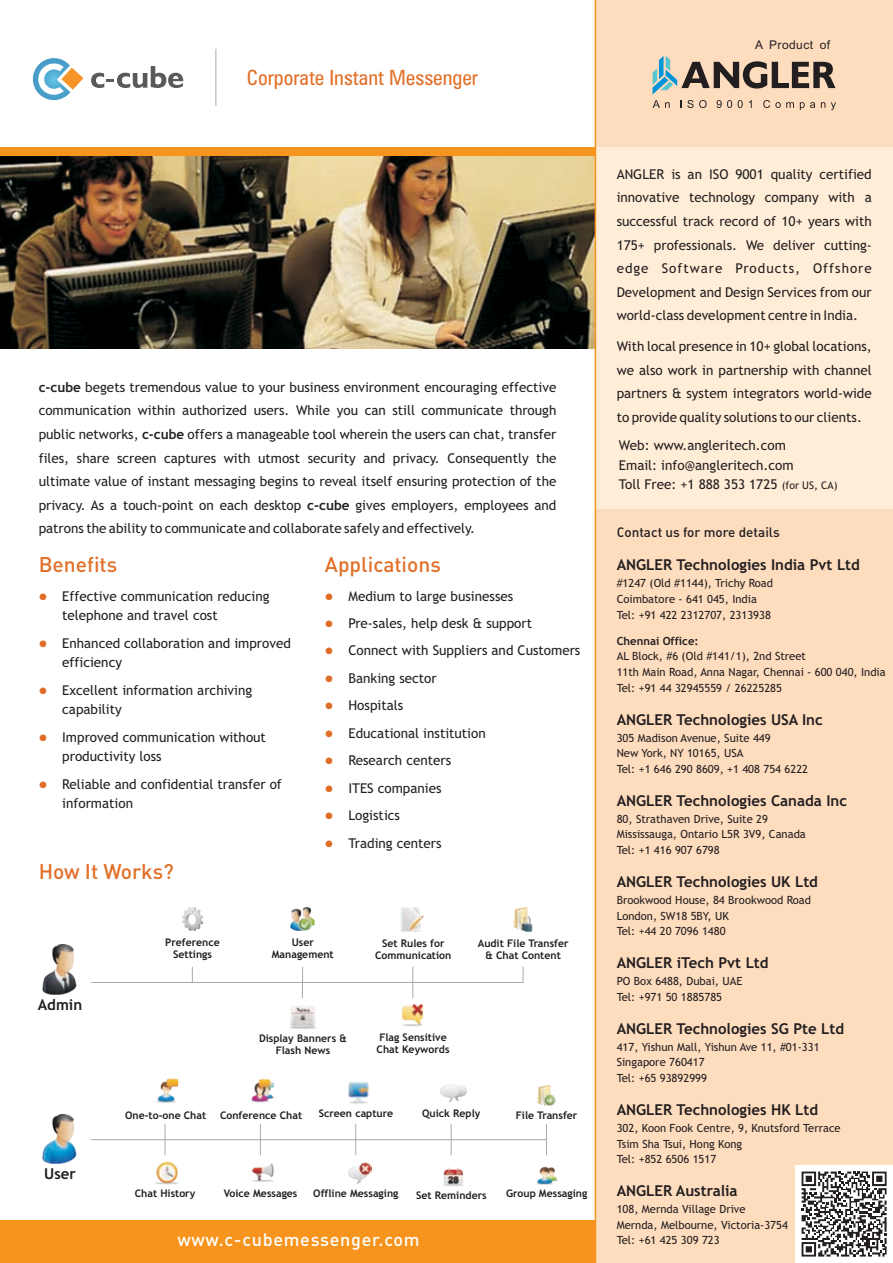
<style>
.page{position:relative;width:893px;height:1263px;background:#fff}
.page>*{position:absolute;margin:0;border:0;box-sizing:border-box;transform-origin:0 0}
.t1{font:21px "DIN Medium Alternate";color:#e17029}
.t2{font:condensed 21px "Zurich BT";color:#e17029}
.t3{font:500 18px "DIN";letter-spacing:.04em;color:#fff}
.t4{font:700 15px "Trebuchet MS";color:#231f20}
.t5{font:13.5px/23.5px "Trebuchet MS";color:#231f20}
.t6{font:13.5px "DIN Medium Alternate";color:#231f20}
.t7{font:12px "Arial";letter-spacing:.04em;color:#231f20}
.t8{font:11.55px "Wingdings";color:#df6d27}
.t9{font:11.25px/15.8px "Trebuchet MS";color:#231f20}
.t10{font:700 11.25px "Trebuchet MS";color:#231f20}
.t11{font:700 10.5px/12.1px "Trebuchet MS";color:#231f20;text-align:center}
.s1{font-weight:700}
.s2{font-size:10.5px}
</style>
<div class="page">
<div style="left:595px;top:0;width:298px;height:1263px;background:#fedcbe"></div>
<div style="left:795px;top:1165px;width:98px;height:98px;background:#fff"></div>
<svg style="left:801px;top:1171px;width:86px;height:86px"></svg>
<img style="left:0;top:156px;width:595px;height:193px">
<div style="left:0;top:147px;width:595px;height:9px;background:#f7941d"></div>
<div style="left:595px;top:147px;width:298px;height:362px;background:#ffedd7"></div>
<div style="left:0;top:1220px;width:595px;height:43px;background:#f7941d"></div>
<hr style="left:216px;top:49px;width:1px;height:57px;background:#a7a9ac">
<hr style="left:595px;top:0;width:1px;height:1263px;background:#f7941d">
<svg style="left:33px;top:58px;width:50px;height:42px"></svg>
<svg style="left:91px;top:66px;width:92px;height:22px"></svg>
<img style="left:537px;top:1166px;width:21px;height:19px">
<img style="left:443px;top:1167px;width:21px;height:19px">
<img style="left:348px;top:1162px;width:24px;height:22px">
<img style="left:251px;top:1163px;width:23px;height:19px">
<img style="left:155px;top:1161px;width:24px;height:24px">
<img style="left:42px;top:944px;width:35px;height:50px">
<img style="left:182px;top:907px;width:21px;height:24px">
<img style="left:291px;top:907px;width:23px;height:24px">
<img style="left:401px;top:908px;width:24px;height:24px">
<img style="left:513px;top:908px;width:20px;height:23px">
<img style="left:289px;top:1006px;width:28px;height:23px">
<img style="left:401px;top:1003px;width:23px;height:23px">
<hr style="left:91px;top:982px;width:432px;height:1px;background:#a7a9ac">
<svg style="left:523px;top:967px;width:1px;height:15px"></svg>
<svg style="left:192px;top:967px;width:1px;height:15px"></svg>
<img style="left:156px;top:1078px;width:23px;height:25px">
<img style="left:251px;top:1078px;width:24px;height:25px">
<img style="left:348px;top:1082px;width:22px;height:22px">
<img style="left:440px;top:1085px;width:26px;height:17px">
<img style="left:537px;top:1085px;width:19px;height:21px">
<hr style="left:91px;top:1139px;width:456px;height:1px;background:#a7a9ac">
<svg style="left:412px;top:967px;width:1px;height:31px"></svg>
<svg style="left:302px;top:967px;width:1px;height:31px"></svg>
<img style="left:42px;top:1114px;width:35px;height:50px">
<svg style="left:546px;top:1124px;width:1px;height:31px"></svg>
<svg style="left:451px;top:1124px;width:1px;height:31px"></svg>
<svg style="left:355px;top:1124px;width:1px;height:31px"></svg>
<svg style="left:260px;top:1124px;width:1px;height:31px"></svg>
<svg style="left:165px;top:1124px;width:1px;height:31px"></svg>
<svg style="left:652px;top:56px;width:184px;height:54px"></svg>
<h1 class="t2" style="left:247px;top:69px;width:233px">Corporate Instant Messenger</h1>
<p class="t7" style="left:755px;top:40px;width:76px">A Product of</p>
<p class="t5" style="left:39px;top:377px;width:519px;text-align:justify"><span class="s1">c-cube</span> begets tremendous value to your business environment encouraging effective communication within authorized users. While you can still communicate through public networks, <span class="s1">c-cube</span> offers a manageable tool wherein the users can chat, transfer files, share screen captures with utmost security and privacy. Consequently the ultimate value of instant messaging begins to reveal itself ensuring protection of the privacy. As a touch-point on each desktop <span class="s1">c-cube</span> gives employers, employees and patrons the ability to communicate and collaborate safely and effectively.</p>
<h1 class="t1" style="left:39px;top:557px;width:80px">Benefits</h1>
<p class="t8" style="left:39px;top:592px;width:10px">●</p>
<p class="t5" style="left:62px;top:587px;width:209px;line-height:19.6px">Effective communication reducing telephone and travel cost</p>
<p class="t5" style="left:62px;top:634px;width:230px;line-height:19.6px">Enhanced collaboration and improved efficiency</p>
<p class="t5" style="left:62px;top:681px;width:191px;line-height:19.6px">Excellent information archiving capability</p>
<p class="t5" style="left:62px;top:728px;width:205px;line-height:19.6px">Improved communication without productivity loss</p>
<p class="t5" style="left:62px;top:775px;width:221px;line-height:19.6px">Reliable and confidential transfer of information</p>
<p class="t8" style="left:39px;top:639px;width:10px">●</p>
<p class="t8" style="left:39px;top:686px;width:10px">●</p>
<p class="t8" style="left:39px;top:733px;width:10px">●</p>
<p class="t8" style="left:39px;top:780px;width:10px">●</p>
<h1 class="t1" style="left:39px;top:863px;width:137px">How It Works?</h1>
<h1 class="t1" style="left:325px;top:557px;width:117px">Applications</h1>
<p class="t8" style="left:325px;top:592px;width:10px">●</p>
<p class="t8" style="left:325px;top:619px;width:10px">●</p>
<p class="t8" style="left:325px;top:647px;width:10px">●</p>
<p class="t8" style="left:325px;top:674px;width:10px">●</p>
<p class="t8" style="left:325px;top:701px;width:10px">●</p>
<p class="t8" style="left:325px;top:729px;width:10px">●</p>
<p class="t8" style="left:325px;top:756px;width:10px">●</p>
<p class="t8" style="left:325px;top:784px;width:10px">●</p>
<p class="t8" style="left:325px;top:811px;width:10px">●</p>
<p class="t8" style="left:325px;top:839px;width:10px">●</p>
<p class="t5" style="left:348px;top:583px;width:233px;line-height:27.5px">Medium to large businesses<br>Pre-sales, help desk &amp; support<br>Connect with Suppliers and Customers<br>Banking sector<br>Hospitals<br>Educational institution<br>Research centers<br>ITES companies<br>Logistics<br>Trading centers</p>
<p class="t4" style="left:38px;top:999px;width:46px">Admin</p>
<p class="t4" style="left:44px;top:1167px;width:33px">User</p>
<p class="t11" style="left:165px;top:937px;width:56px">Preference<br>Settings</p>
<p class="t11" style="left:272px;top:937px;width:63px">User<br>Management</p>
<p class="t11" style="left:375px;top:938px;width:78px">Set Rules for<br>Communication</p>
<p class="t11" style="left:478px;top:938px;width:93px">Audit File Transfer &amp; Chat Content</p>
<p class="t11" style="left:259px;top:1033px;width:89px">Display Banners &amp;<br>Flash News</p>
<p class="t11" style="left:377px;top:1032px;width:74px;text-align:left">Flag Sensitive<br>Chat Keywords</p>
<p class="t11" style="left:125px;top:1110px;width:83px">One-to-one Chat</p>
<p class="t11" style="left:220px;top:1110px;width:84px">Conference Chat</p>
<p class="t11" style="left:319px;top:1108px;width:76px">Screen capture</p>
<p class="t11" style="left:422px;top:1108px;width:60px">Quick Reply</p>
<p class="t11" style="left:516px;top:1110px;width:63px">File Transfer</p>
<p class="t11" style="left:135px;top:1188px;width:62px">Chat History</p>
<p class="t11" style="left:224px;top:1188px;width:75px">Voice Messages</p>
<p class="t11" style="left:313px;top:1188px;width:87px">Offline Messaging</p>
<p class="t11" style="left:416px;top:1190px;width:72px">Set Reminders</p>
<p class="t11" style="left:506px;top:1188px;width:83px">Group Messaging</p>
<h2 class="t3" style="left:177px;top:1233px;width:244px">www.c-cubemessenger.com</h2>
<p class="t5" style="left:617px;top:164px;width:257px;text-align:justify">ANGLER is an ISO 9001 quality certified innovative technology company with a successful track record of 10+ years with 175+ professionals. We deliver cutting&shy;edge Software Products, Offshore Development and Design Services from our world-class development centre in India.</p>
<p class="t5" style="left:617px;top:336px;width:257px;text-align:justify">With local presence in 10+ global locations, we also work in partnership with channel partners &amp; system integrators world-wide to provide quality solutions to our clients.</p>
<p class="t5" style="left:619px;top:436px;width:220px;line-height:19.8px">Web: www.angleritech.com<br>Email: info@angleritech.com<br>Toll Free: +1 888 353 1725 <span class="s2">(for US, CA)</span></p>
<p class="t6" style="left:617px;top:528px;width:165px">Contact us for more details</p>
<p class="t4" style="left:617px;top:559px;width:245px">ANGLER Technologies India Pvt Ltd</p>
<p class="t9" style="left:617px;top:576px;width:158px">#1247 (Old #1144), Trichy Road<br>Coimbatore - 641 045, India<br>Tel: +91 422 2312707, 2313938</p>
<p class="t10" style="left:617px;top:636px;width:83px">Chennai Office:</p>
<p class="t9" style="left:617px;top:649px;width:271px">AL Block, #6 (Old #141/1), 2nd Street<br>11th Main Road, Anna Nagar, Chennai - 600 040, India<br>Tel: +91 44 32945559 / 26225285</p>
<p class="t4" style="left:617px;top:714px;width:208px">ANGLER Technologies USA Inc</p>
<p class="t9" style="left:617px;top:731px;width:193px">305 Madison Avenue, Suite 449<br>New York, NY 10165, USA<br>Tel: +1 646 290 8609, +1 408 754 6222</p>
<p class="t4" style="left:617px;top:795px;width:232px">ANGLER Technologies Canada Inc</p>
<p class="t9" style="left:617px;top:812px;width:191px">80, Strathaven Drive, Suite 29<br>Mississauga, Ontario L5R 3V9, Canada<br>Tel: +1 416 907 6798</p>
<p class="t4" style="left:617px;top:876px;width:203px">ANGLER Technologies UK Ltd</p>
<p class="t9" style="left:617px;top:893px;width:196px">Brookwood House, 84 Brookwood Road<br>London, SW18 5BY, UK<br>Tel: +44 20 7096 1480</p>
<p class="t4" style="left:617px;top:957px;width:153px">ANGLER iTech Pvt Ltd</p>
<p class="t9" style="left:617px;top:974px;width:127px">PO Box 6488, Dubai, UAE<br>Tel: +971 50 1885785</p>
<p class="t4" style="left:617px;top:1023px;width:229px">ANGLER Technologies SG Pte Ltd</p>
<p class="t9" style="left:617px;top:1040px;width:204px">417, Yishun Mall, Yishun Ave 11, #01-331<br>Singapore 760417<br>Tel: +65 93892999</p>
<p class="t4" style="left:617px;top:1104px;width:203px">ANGLER Technologies HK Ltd</p>
<p class="t9" style="left:617px;top:1121px;width:225px">302, Koon Fook Centre, 9, Knutsford Terrace<br>Tsim Sha Tsui, Hong Kong<br>Tel: +852 6506 1517</p>
<p class="t4" style="left:617px;top:1185px;width:122px">ANGLER Australia</p>
<p class="t9" style="left:617px;top:1202px;width:173px">108, Mernda Village Drive<br>Mernda, Melbourne, Victoria-3754<br>Tel: +61 425 309 723</p>
</div>
